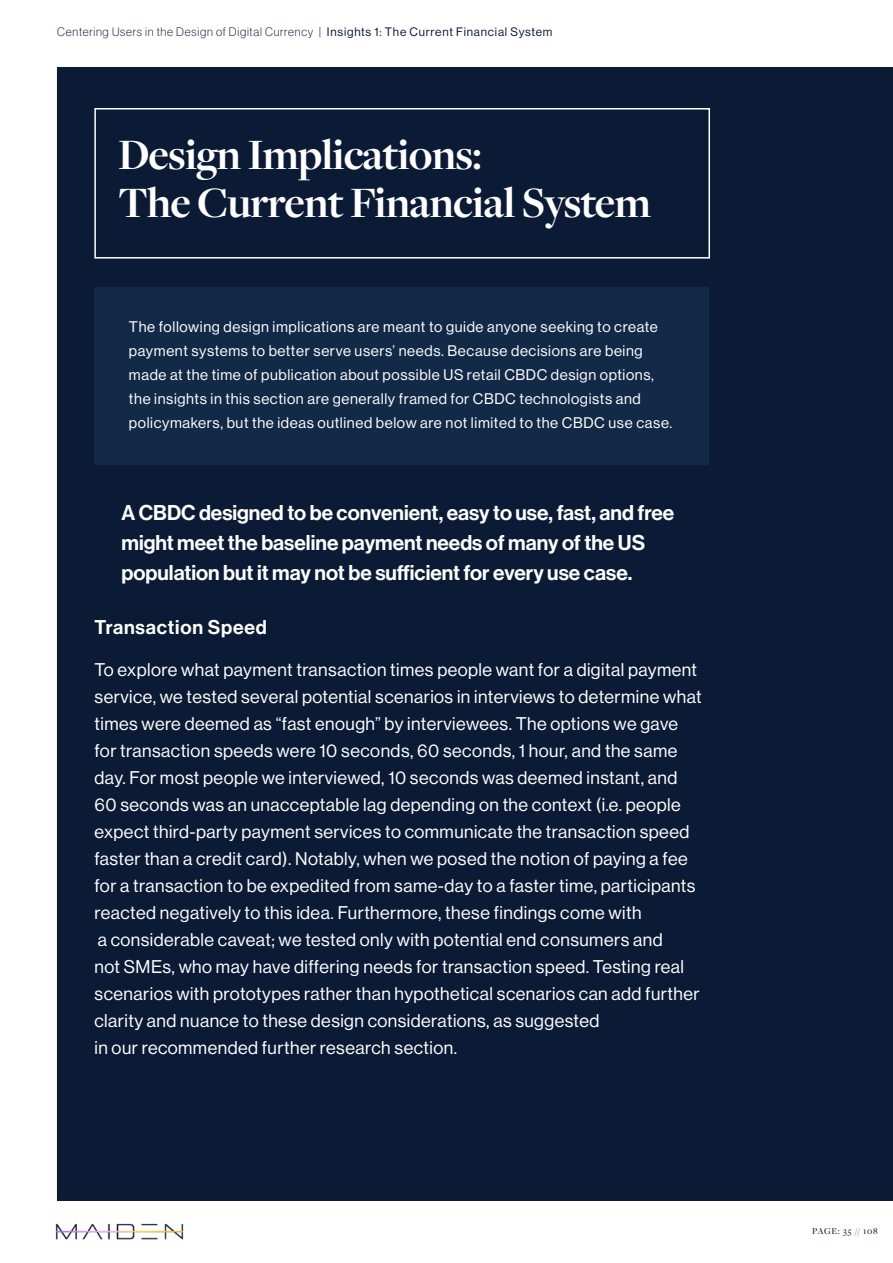
<style>
.page{position:relative;width:893px;height:1263px;background:#fff}
.page>*{position:absolute;margin:0;border:0;box-sizing:border-box;transform-origin:0 0}
.t1{font:700 45px/48px "Freight Disp Pro";letter-spacing:-.02em;color:#fff}
.t2{font:21px/30px "N Haas Grotesk DS Pro 65 Md";color:#fff}
.t3{font:19.5px "N Haas Grotesk DS Pro 65 Md";letter-spacing:.04em;color:#fff}
.t4{font:18px/27px "N Haas Grotesk DS Pro 55 Rg";letter-spacing:.025em;color:#fff}
.t5{font:15px/24px "N Haas Grotesk DS Pro 55 Rg";letter-spacing:.04em;color:#fff}
.t6{font:12px "N Haas Grotesk DS Pro 35 X Lt";letter-spacing:.065em;color:#0b1b35}
.t7{font:500 9.45px "Freight Disp Pro";letter-spacing:.08em;color:#0b1b35}
.s1{font-family:"N Haas Grotesk DS Pro 55 Rg"}
</style>
<div class="page">
<img style="left:55px;top:1223px;width:129px;height:17px">
<div style="left:57px;top:67px;width:836px;height:1133px;background:#0b1b35"></div>
<div style="left:94px;top:108px;width:616px;height:151px;border:2px solid #fff"></div>
<div style="left:94px;top:288px;width:615px;height:177px;background:#122947"></div>
<p class="t6" style="left:57px;top:25px;width:497px">Centering Users in the Design of Digital Currency | <span class="s1">Insights 1: The Current Financial System</span></p>
<h1 class="t1" style="left:118px;top:130px;width:534px">Design Implications:<br>The Current Financial System</h1>
<p class="t5" style="left:129px;top:315px;width:545px">The following design implications are meant to guide anyone seeking to create payment systems to better serve users’ needs. Because decisions are being made at the time of publication about possible US retail CBDC design options, the insights in this section are generally framed for CBDC technologists and policymakers, but the ideas outlined below are not limited to the CBDC use case.</p>
<p class="t2" style="left:122px;top:498px;width:554px">A CBDC designed to be convenient, easy to use, fast, and free might meet the baseline payment needs of many of the US population but it may not be sufficient for every use case.</p>
<p class="t3" style="left:94px;top:616px;width:174px">Transaction Speed</p>
<p class="t4" style="left:94px;top:656px;width:609px">To explore what payment transaction times people want for a digital payment service, we tested several potential scenarios in interviews to determine what times were deemed as “fast enough” by interviewees. The options we gave for transaction speeds were 10 seconds, 60 seconds, 1 hour, and the same day. For most people we interviewed, 10 seconds was deemed instant, and 60 seconds was an unacceptable lag depending on the context (i.e. people expect third-party payment services to communicate the transaction speed faster than a credit card). Notably, when we posed the notion of paying a fee for a transaction to be expedited from same-day to a faster time, participants reacted negatively to this idea. Furthermore, these findings come with<br>a considerable caveat; we tested only with potential end consumers and<br>not SMEs, who may have differing needs for transaction speed. Testing real scenarios with prototypes rather than hypothetical scenarios can add further clarity and nuance to these design considerations, as suggested<br>in our recommended further research section.</p>
<p class="t7" style="left:812px;top:1225px;width:67px">PAGE: 35 // 108</p>
</div>
